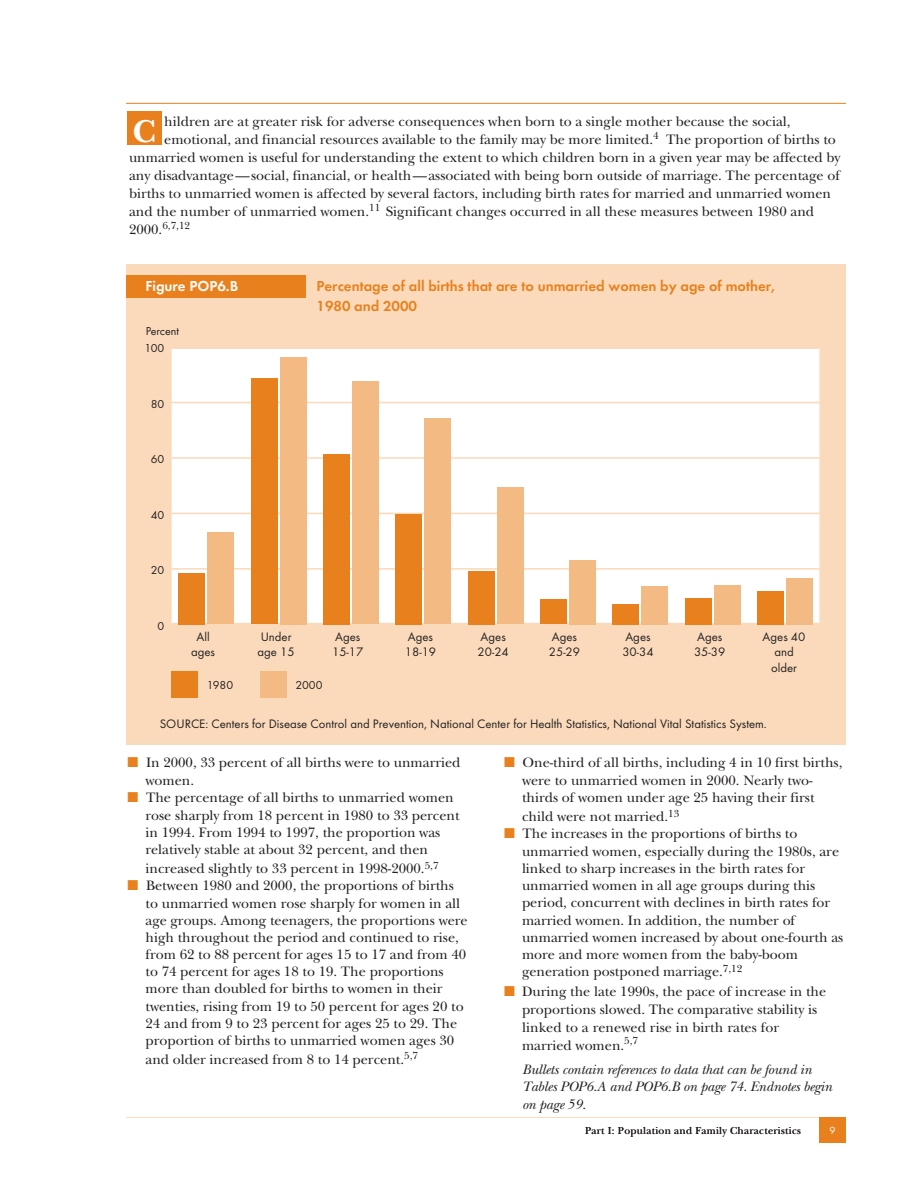
<style>
.page{position:relative;width:918px;height:1188px;background:#fff}
.page>*{position:absolute;margin:0;border:0;box-sizing:border-box;transform-origin:0 0}
.t1{font:700 33.15px "New Baskerville";color:#fff}
.t2{font:600 15px/20.2px "Futura T";color:#e8811d}
.t3{font:600 15px "Futura T";color:#fff}
.t4{font:14.25px/17.1px "New Baskerville";color:#231f20}
.t5{font:italic 14.25px/17.2px "New Baskerville";letter-spacing:-.01em;color:#231f20}
.t6{font:12.75px/15.3px "Futura T";color:#231f20}
.t7{font:12px "Futura T";color:#231f20}
.t8{font:10.8px "Futura T";color:#fff}
.t9{font:10.65px "New Baskerville";color:#231f20}
.t10{font:10.5px "New Baskerville";letter-spacing:.025em;color:#231f20}
.s1{font-size:14.25px}
.s2{color:#e8811d}
</style>
<div class="page">
<hr style="left:126px;top:1116px;width:720px;height:1px;background:#e8811d">
<div style="left:819px;top:1116px;width:27px;height:27px;background:#e8811d"></div>
<hr style="left:126px;top:103px;width:720px;height:1px;background:#e8811d">
<div style="left:128px;top:112px;width:34px;height:33px;background:#e8811d"></div>
<div style="left:126px;top:265px;width:720px;height:480px;background:#fadabb"></div>
<div style="left:171px;top:348px;width:649px;height:276px;background:#fff"></div>
<hr style="left:170px;top:568px;width:651px;height:2px;background:#fadabb">
<hr style="left:170px;top:513px;width:651px;height:1px;background:#fadabb">
<hr style="left:170px;top:457px;width:651px;height:2px;background:#fadabb">
<hr style="left:170px;top:402px;width:651px;height:1px;background:#fadabb">
<div style="left:208px;top:533px;width:26px;height:91px;background:#f4ba83"></div>
<div style="left:280px;top:357px;width:26px;height:267px;background:#f4ba83"></div>
<div style="left:352px;top:381px;width:26px;height:243px;background:#f4ba83"></div>
<div style="left:425px;top:419px;width:26px;height:205px;background:#f4ba83"></div>
<div style="left:497px;top:488px;width:26px;height:136px;background:#f4ba83"></div>
<div style="left:569px;top:560px;width:26px;height:64px;background:#f4ba83"></div>
<div style="left:642px;top:586px;width:26px;height:38px;background:#f4ba83"></div>
<div style="left:714px;top:585px;width:26px;height:39px;background:#f4ba83"></div>
<div style="left:786px;top:578px;width:26px;height:46px;background:#f4ba83"></div>
<div style="left:179px;top:573px;width:26px;height:51px;background:#e8811d"></div>
<div style="left:251px;top:378px;width:26px;height:246px;background:#e8811d"></div>
<div style="left:323px;top:454px;width:27px;height:170px;background:#e8811d"></div>
<div style="left:396px;top:514px;width:26px;height:110px;background:#e8811d"></div>
<div style="left:468px;top:571px;width:26px;height:53px;background:#e8811d"></div>
<div style="left:540px;top:599px;width:27px;height:25px;background:#e8811d"></div>
<div style="left:613px;top:604px;width:26px;height:20px;background:#e8811d"></div>
<div style="left:685px;top:598px;width:26px;height:26px;background:#e8811d"></div>
<div style="left:757px;top:591px;width:26px;height:33px;background:#e8811d"></div>
<div style="left:172px;top:671px;width:26px;height:27px;background:#e8811d"></div>
<div style="left:261px;top:671px;width:26px;height:27px;background:#f4ba83"></div>
<div style="left:126px;top:275px;width:180px;height:23px;background:#e8811d"></div>
<h1 class="t1" style="left:133px;top:119px;width:25px">C</h1>
<p class="t4" style="left:164px;top:115px;width:628px">hildren are at greater risk for adverse consequences when born to a single mother because the social,</p>
<p class="t4" style="left:164px;top:133px;width:673px">emotional, and financial resources available to the family may be more limited.<sup>4</sup> The proportion of births to</p>
<p class="t4" style="left:129px;top:151px;width:713px">unmarried women is useful for understanding the extent to which children born in a given year may be affected by</p>
<p class="t4" style="left:129px;top:169px;width:712px">any disadvantage—social, financial, or health—associated with being born outside of marriage. The percentage of</p>
<p class="t4" style="left:129px;top:187px;width:704px">births to unmarried women is affected by several factors, including birth rates for married and unmarried women</p>
<p class="t4" style="left:129px;top:205px;width:687px">and the number of unmarried women.<sup>11</sup> Significant changes occurred in all these measures between 1980 and</p>
<p class="t9" style="left:129px;top:222px;width:63px"><span class="s1">2000.</span>6,7,12</p>
<p class="t3" style="left:146px;top:280px;width:94px">Figure POP6.B</p>
<p class="t2" style="left:316px;top:277px;width:460px">Percentage of all births that are to unmarried women by age of mother,<br>1980 and 2000</p>
<p class="t7" style="left:146px;top:326px;width:35px">Percent</p>
<p class="t7" style="left:145px;top:344px;width:21px">100</p>
<p class="t7" style="left:151px;top:399px;width:15px">80</p>
<p class="t7" style="left:151px;top:454px;width:15px">60</p>
<p class="t7" style="left:151px;top:510px;width:15px">40</p>
<p class="t7" style="left:151px;top:565px;width:15px">20</p>
<p class="t7" style="left:158px;top:621px;width:8px">0</p>
<p class="t6" style="left:191px;top:630px;width:25px;text-align:center">All ages</p>
<p class="t6" style="left:258px;top:630px;width:39px">Under age 15</p>
<p class="t6" style="left:332px;top:630px;width:33px">Ages<br>15-17</p>
<p class="t6" style="left:405px;top:630px;width:33px">Ages<br>18-19</p>
<p class="t6" style="left:478px;top:630px;width:33px">Ages<br>20-24</p>
<p class="t6" style="left:549px;top:630px;width:33px">Ages<br>25-29</p>
<p class="t6" style="left:622px;top:630px;width:33px">Ages<br>30-34</p>
<p class="t6" style="left:694px;top:630px;width:33px">Ages<br>35-39</p>
<p class="t6" style="left:763px;top:630px;width:44px;text-align:center">Ages 40 and older</p>
<p class="t7" style="left:207px;top:680px;width:28px">1980</p>
<p class="t7" style="left:295px;top:680px;width:29px">2000</p>
<p class="t6" style="left:160px;top:717px;width:609px">SOURCE: Centers for Disease Control and Prevention, National Center for Health Statistics, National Vital Statistics System.</p>
<p class="t4" style="left:146px;top:756px;width:317px;line-height:17.7px;text-indent:-18px"><span class="s2">■</span> In 2000, 33 percent of all births were to unmarried women.</p>
<p class="t4" style="left:146px;top:790px;width:316px;text-indent:-18px"><span class="s2">■</span> The percentage of all births to unmarried women rose sharply from 18 percent in 1980 to 33 percent in 1994. From 1994 to 1997, the proportion was relatively stable at about 32 percent, and then</p>
<p class="t4" style="left:146px;top:862px;width:295px">increased slightly to 33 percent in 1998-2000.<sup>5,7</sup></p>
<p class="t4" style="left:146px;top:879px;width:324px;text-indent:-18px"><span class="s2">■</span> Between 1980 and 2000, the proportions of births to unmarried women rose sharply for women in all age groups. Among teenagers, the proportions were high throughout the period and continued to rise, from 62 to 88 percent for ages 15 to 17 and from 40 to 74 percent for ages 18 to 19. The proportions more than doubled for births to women in their twenties, rising from 19 to 50 percent for ages 20 to 24 and from 9 to 23 percent for ages 25 to 29. The proportion of births to unmarried women ages 30</p>
<p class="t4" style="left:146px;top:1053px;width:274px">and older increased from 8 to 14 percent.<sup>5,7</sup></p>
<p class="t4" style="left:522px;top:756px;width:322px;text-indent:-18px"><span class="s2">■</span> One-third of all births, including 4 in 10 first births, were to unmarried women in 2000. Nearly two&shy;thirds of women under age 25 having their first</p>
<p class="t4" style="left:522px;top:810px;width:159px">child were not married.<sup>13</sup></p>
<p class="t4" style="left:522px;top:827px;width:323px;text-indent:-18px"><span class="s2">■</span> The increases in the proportions of births to unmarried women, especially during the 1980s, are linked to sharp increases in the birth rates for unmarried women in all age groups during this period, concurrent with declines in birth rates for married women. In addition, the number of unmarried women increased by about one-fourth as more and more women from the baby-boom generation postponed marriage.<sup>7,12</sup></p>
<p class="t4" style="left:522px;top:984px;width:306px;line-height:18px;text-indent:-18px"><span class="s2">■</span> During the late 1990s, the pace of increase in the proportions slowed. The comparative stability is linked to a renewed rise in birth rates for married women.<sup>5,7</sup></p>
<p class="t5" style="left:522px;top:1063px;width:312px">Bullets contain references to data that can be found in<br>Tables POP6.A and POP6.B on page 74. Endnotes begin on page 59.</p>
<p class="t10" style="left:585px;top:1127px;width:217px">Part I: Population and Family Characteristics</p>
<p class="t8" style="left:829px;top:1126px;width:8px">9</p>
</div>
